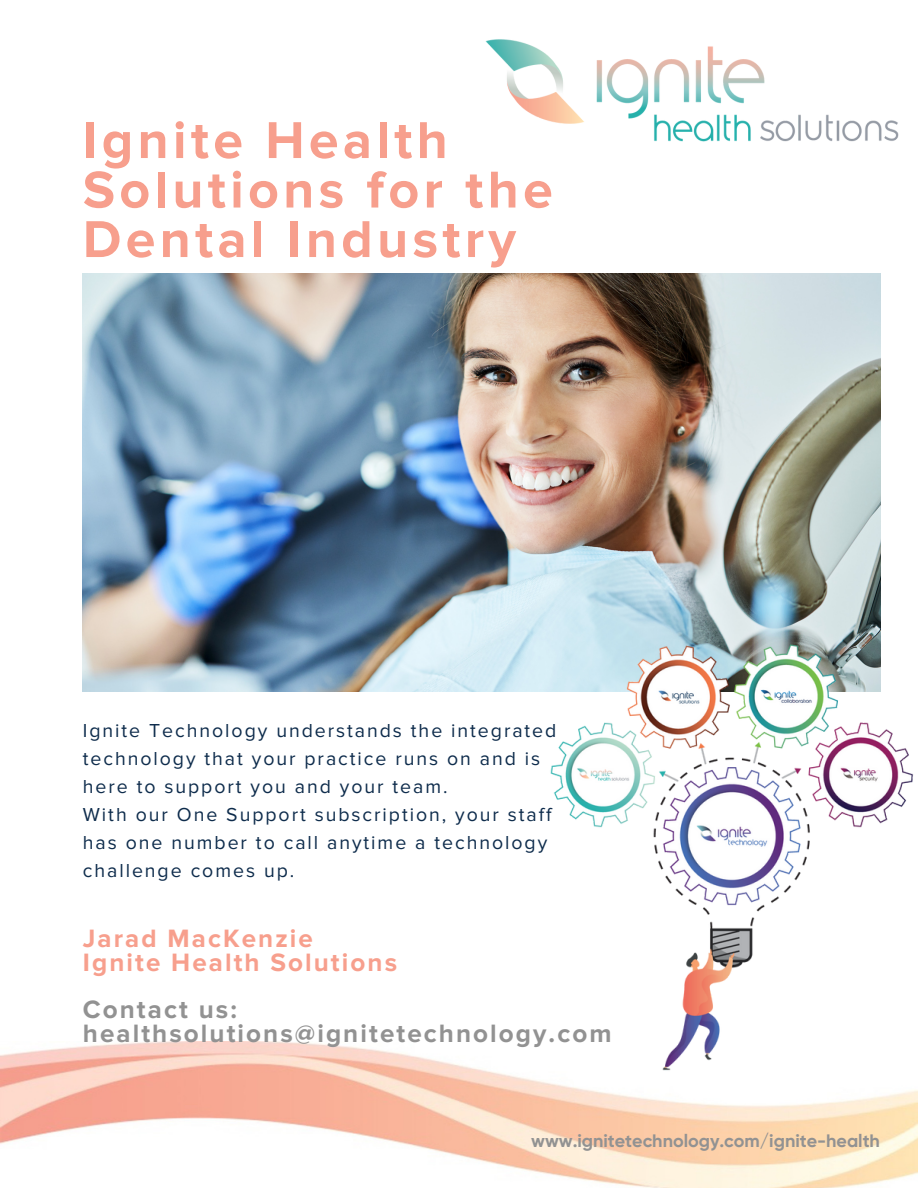
<style>
.page{position:relative;width:918px;height:1188px;background:#fff}
.page>*{position:absolute;margin:0;border:0;box-sizing:border-box;transform-origin:0 0}
.t1{font:700 53.7px/49.5px "Proxima Nova";letter-spacing:.08em;color:#f79f8d}
.t2{font:700 26.1px/23.7px "Proxima Nova";letter-spacing:.08em;color:#929292}
.t3{font:700 26.1px/23.7px "Proxima Nova";letter-spacing:.08em;color:#f79f8d}
.t4{font:19.5px/28.2px "Proxima Nova";letter-spacing:.1em;color:#0e2c4c}
.t5{font:700 18px "Gilroy";color:#929292}
</style>
<div class="page">
<img style="left:83px;top:273px;width:797px;height:419px">
<img style="left:0;top:1042px;width:918px;height:146px">
<img style="left:538px;top:637px;width:380px;height:440px">
<img style="left:485px;top:39px;width:414px;height:103px">
<h1 class="t1" style="left:83px;top:117px;width:471px">Ignite Health<br>Solutions for the<br>Dental Industry</h1>
<p class="t4" style="left:83px;top:717px;width:475px">Ignite Technology understands the integrated technology that your practice runs on and is here to support you and your team.<br>With our One Support subscription, your staff has one number to call anytime a technology challenge comes up.</p>
<h2 class="t3" style="left:83px;top:927px;width:316px">Jarad MacKenzie<br>Ignite Health Solutions</h2>
<h2 class="t2" style="left:83px;top:998px;width:530px">Contact us: healthsolutions@ignitetechnology.com</h2>
<p class="t5" style="left:531px;top:1130px;width:350px">www.ignitetechnology.com/ignite-health</p>
</div>
